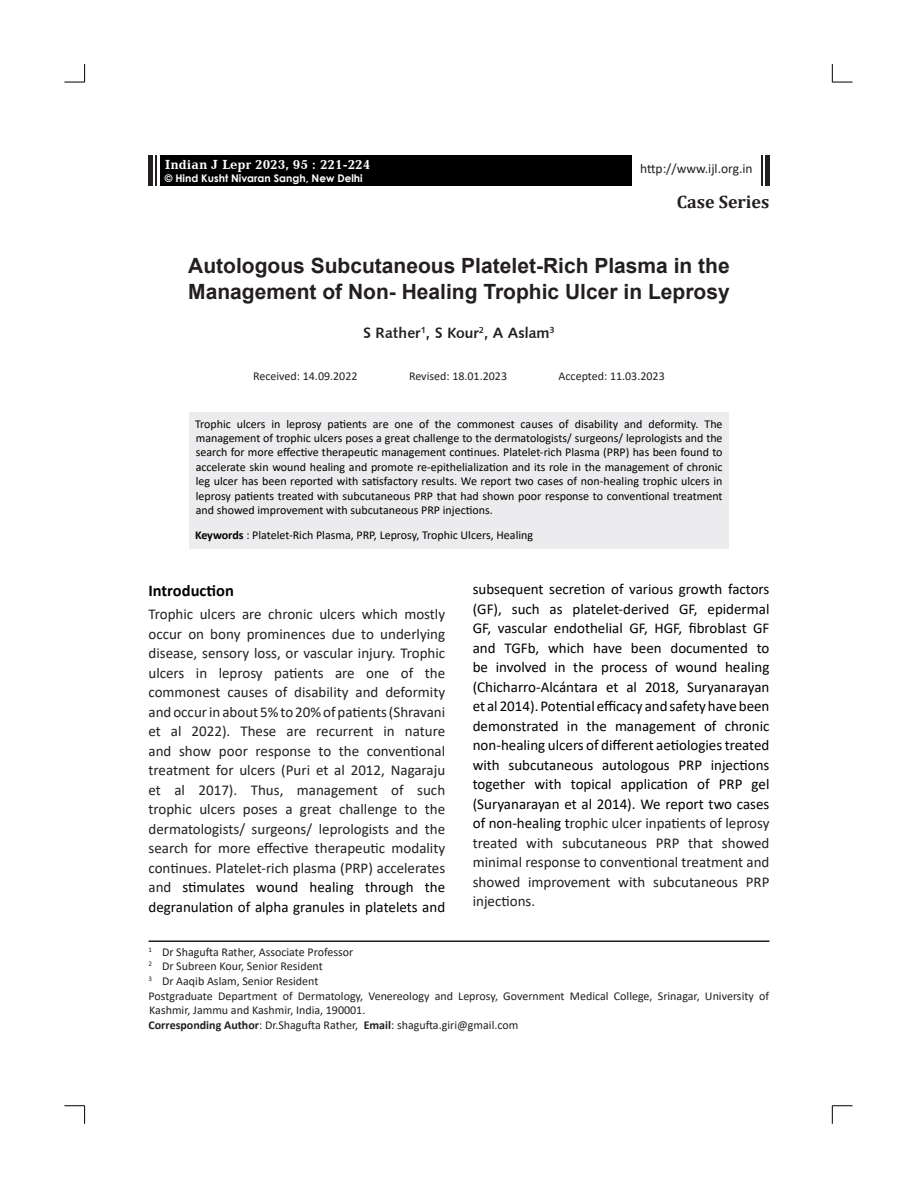
<style>
.page{position:relative;width:918px;height:1188px;background:#fff}
.page>*{position:absolute;margin:0;border:0;box-sizing:border-box;transform-origin:0 0}
.head{font:700 21px/25.2px "Arial";color:#231f20}
.t1{font:700 18px "Cambria";color:#231f20}
._11_pt{font:700 16.5px "Calibri";color:#000}
.No_Spacing{font:15px/19.5px "Calibri";color:#000;text-align:justify}
.No_Spacing-2{font:15px/19.5px "Calibri";color:#231f20;text-align:justify}
.head-2{font:15px "Humanist 531 BT Bold A";color:#231f20}
.t2{font:700 13.5px "Candida BT";color:#fff}
.t3{font:13.5px "Calibri";color:#231f20}
.head-4{font:12px/14.4px "Calibri";color:#000;text-align:justify}
.head-4-2{font:12px/14.4px "Calibri";color:#231f20}
.head-3{font:12px "Calibri";color:#231f20}
.t4{font:700 10.5px "Century Gothic";color:#fff}
.s1{font-weight:700}
.s2{color:#000}
.s3{color:#231f20}
</style>
<div class="page">
<svg style="left:64px;top:64px;width:21px;height:19px"></svg>
<svg style="left:832px;top:64px;width:21px;height:19px"></svg>
<svg style="left:64px;top:1105px;width:21px;height:19px"></svg>
<svg style="left:832px;top:1105px;width:21px;height:19px"></svg>
<div style="left:148px;top:155px;width:5px;height:31px;background:#231f20"></div>
<hr style="left:155px;top:155px;width:1px;height:31px;background:#231f20">
<div style="left:160px;top:155px;width:472px;height:31px;background:#000"></div>
<hr style="left:765px;top:155px;width:4px;height:31px;background:#231f20">
<hr style="left:761px;top:155px;width:2px;height:31px;background:#231f20">
<div style="left:189px;top:413px;width:540px;height:136px;background:#ececee"></div>
<hr style="left:148px;top:940px;width:622px;height:2px;background:#231f20">
<p class="t2" style="left:165px;top:156px;width:207px">Indian J Lepr 2023, 95 : 221-224</p>
<p class="t3" style="left:640px;top:159px;width:114px">http://www.ijl.org.in</p>
<p class="t4" style="left:165px;top:170px;width:200px">© Hind Kusht Nivaran Sangh, New Delhi</p>
<p class="t1" style="left:677px;top:191px;width:94px">Case Series</p>
<p class="head" style="left:188px;top:254px;width:543px">Autologous Subcutaneous Platelet-Rich Plasma in the<br>Management of Non- Healing Trophic Ulcer in Leprosy</p>
<p class="head-2" style="left:363px;top:324px;width:193px">S Rather<sup>1</sup>, S Kour<sup>2</sup>, A Aslam<sup>3</sup></p>
<p class="head-3" style="left:253px;top:367px;width:106px">Received: 14.09.2022</p>
<p class="head-3" style="left:409px;top:367px;width:100px">Revised: 18.01.2023</p>
<p class="head-3" style="left:559px;top:367px;width:108px">Accepted: 11.03.2023</p>
<p class="head-4" style="left:195px;top:416px;width:529px">Trophic ulcers in leprosy patients are one of the commonest causes of disability and deformity. The management of trophic ulcers poses a great challenge to the dermatologists/ surgeons/ leprologists and the search for more effective therapeutic management continues. Platelet-rich Plasma (PRP) has been found to accelerate skin wound healing and promote re-epithelialization and its role in the management of chronic leg ulcer has been reported with satisfactory results. We report two cases of non-healing trophic ulcers in leprosy patients treated with subcutaneous PRP that had shown poor response to conventional treatment and showed improvement with subcutaneous PRP injections.</p>
<p class="head-4" style="left:195px;top:528px;width:340px"><span class="s1">Keywords</span> : Platelet-Rich Plasma, PRP, Leprosy, Trophic Ulcers, Healing</p>
<p class="_11_pt" style="left:148px;top:578px;width:87px">Introduction</p>
<p class="No_Spacing-2" style="left:148px;top:604px;width:298px">Trophic ulcers are chronic ulcers which mostly occur on bony prominences due to underlying disease, sensory loss, or vascular injury. Trophic ulcers in leprosy patients are one of the commonest causes of disability and deformity and occur in about 5% to 20% of patients (Shravani et al 2022). These are recurrent in nature and show poor response to the conventional treatment for ulcers (Puri et al 2012, Nagaraju et al 2017). Thus, management of such trophic ulcers poses a great challenge to the dermatologists/ surgeons/ leprologists and the search for more effective therapeutic modality continues. Platelet-rich plasma (PRP) accelerates and <span class="s2">stimulates wound healing through the degranulation of alpha granules in platelets and</span></p>
<p class="No_Spacing" style="left:473px;top:579px;width:298px">subsequent secretion of various growth factors (GF), such as platelet-derived GF, epidermal GF, vascular endothelial GF, HGF, fibroblast GF and TGFb, which have been documented to be involved in the process of wound healing (Chicharro-Alcántara et al 2018, Suryanarayan et al 2014). Potential efficacy and safety have been demonstrated in the management of chronic non-healing ulcers of different aetiologies treated with subcutaneous autologous PRP injections together with topical application of PRP gel (Suryanarayan et al 2014). We report two cases of non-healing t<span class="s3">rophic ulcer inpatients of leprosy treated with subcutaneous PRP that showed minimal response to conventional treatment and showed improvement with subcutaneous PRP injections.</span></p>
<p class="head-4-2" style="left:148px;top:945px;width:206px"><sup>1</sup> Dr Shagufta Rather, Associate Professor</p>
<p class="head-4-2" style="left:148px;top:959px;width:176px"><sup>2</sup> Dr Subreen Kour, Senior Resident</p>
<p class="head-4-2" style="left:148px;top:974px;width:171px"><sup>3</sup> Dr Aaqib Aslam, Senior Resident</p>
<p class="head-4-2" style="left:148px;top:988px;width:622px">Postgraduate Department of Dermatology, Venereology and Leprosy, Government Medical College, Srinagar, University of<br>Kashmir, Jammu and Kashmir, India, 190001.</p>
<p class="head-4-2" style="left:148px;top:1017px;width:371px"><span class="s1">Corresponding Author</span>: Dr.Shagufta Rather, <span class="s1">Email</span>: shagufta.giri@gmail.com</p>
</div>
